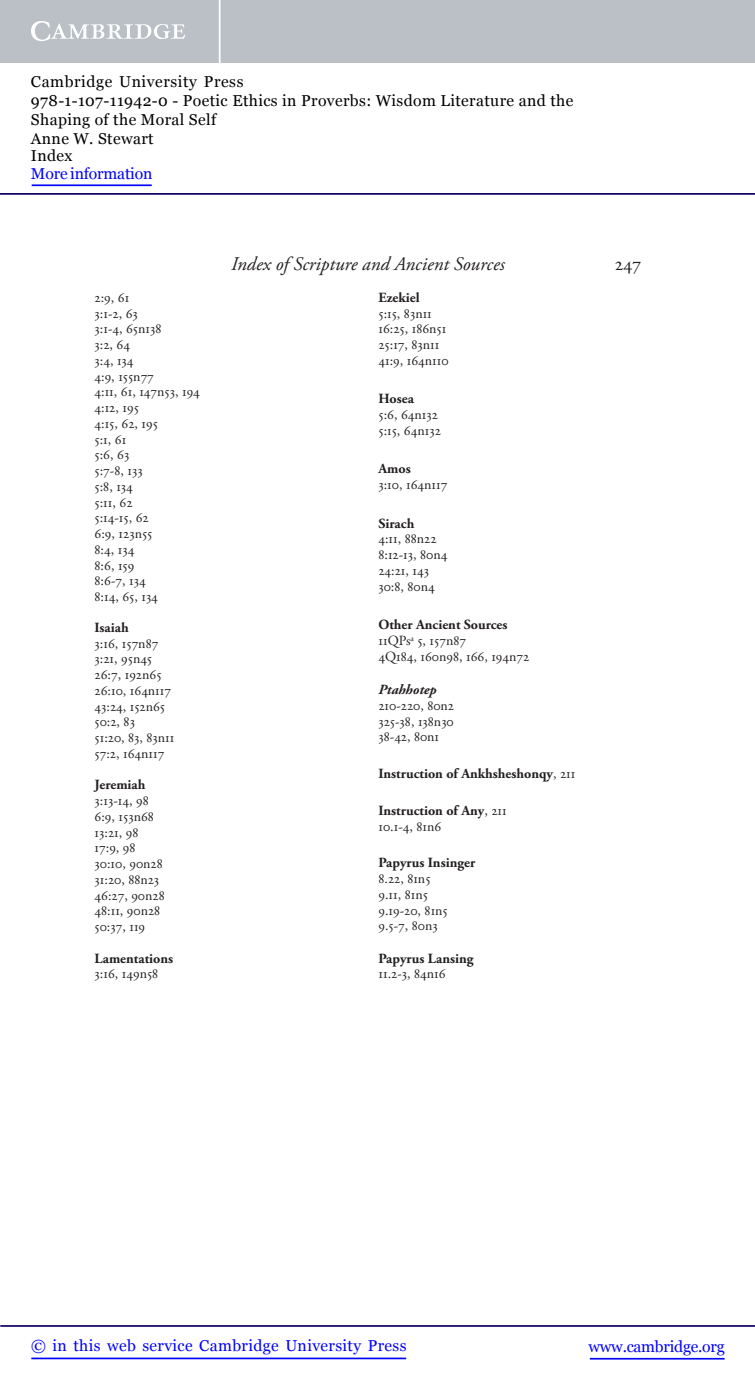
<style>
.page{position:relative;width:755px;height:1385px;background:#fff}
.page>*{position:absolute;margin:0;border:0;box-sizing:border-box;transform-origin:0 0}
.t1{font:italic 19.25px "Adobe Garamond Pro";color:#231f20}
.t2{font:19.25px "Adobe Garamond Pro";color:#231f20}
.t3{font:15.75px/18.9px "Georgia";letter-spacing:.025em;color:#000}
.t4{font:15.75px "Georgia";letter-spacing:.025em;color:#00f}
.t5{font:15.75px "Georgia";letter-spacing:-.015em;color:#00f}
.t6{font:15.75px "Georgia";letter-spacing:-.01em;color:#00f}
.t7{font:14px/15.8px "Adobe Garamond Pro";color:#231f20}
.t8{font:700 14px/15.8px "Adobe Garamond Pro";color:#231f20}
.t9{font:italic 700 14px "Adobe Garamond Pro";color:#231f20}
.s1{font-weight:700}
.s2{font-weight:400}
</style>
<div class="page">
<hr style="left:589px;top:1358px;width:135px;height:1px;background:#00f">
<hr style="left:0;top:1325px;width:754px;height:2px;background:#150666">
<hr style="left:31px;top:1357px;width:375px;height:2px;background:#00f">
<div style="left:0;top:0;width:754px;height:63px;background:#bac0c6"></div>
<svg style="left:31px;top:21px;width:154px;height:20px"></svg>
<hr style="left:219px;top:0;width:1px;height:63px;background:#fff">
<hr style="left:0;top:193px;width:754px;height:2px;background:#150666">
<hr style="left:32px;top:184px;width:120px;height:2px;background:#00f">
<p class="t3" style="left:31px;top:73px;width:543px">Cambridge University Press<br>978-1-107-11942-0 - Poetic Ethics in Proverbs: Wisdom Literature and the Shaping of the Moral Self<br>Anne W. Stewart</p>
<p class="t3" style="left:31px;top:146px;width:43px">Index</p>
<p class="t6" style="left:31px;top:164px;width:123px">More information</p>
<p class="t7" style="left:94px;top:291px;width:107px">2:9, 61<br>3:1-2, 63<br>3:1-4, 65n138<br>3:2, 64<br>3:4, 134<br>4:9, 155n77<br>4:11, 61 , 147n53 , 194<br>4:12, 195<br>4:15, 62 , 195<br>5:1, 61<br>5:6, 63<br>5:7-8, 133<br>5:8, 134<br>5:11, 62<br>5:14-15, 62<br>6:9, 123n55<br>8:4, 134<br>8:6, 159<br>8:6-7, 134<br>8:14, 65 , 134</p>
<p class="t8" style="left:94px;top:621px;width:36px">Isaiah</p>
<p class="t7" style="left:94px;top:636px;width:81px">3:16, 157n87<br>3:21, 95n45<br>26:7, 192n65<br>26:10, 164n117<br>43:24, 152n65<br>50:2, 83<br>51:20, 83 , 83n11<br>57:2, 164n117</p>
<p class="t8" style="left:94px;top:778px;width:52px">Jeremiah</p>
<p class="t7" style="left:94px;top:794px;width:71px">3:13-14, 98<br>6:9, 153n68<br>13:21, 98<br>17:9, 98<br>30:10, 90n28<br>31:20, 88n23<br>46:27, 90n28<br>48:11, 90n28<br>50:37, 119</p>
<p class="t8" style="left:94px;top:951px;width:80px">Lamentations</p>
<p class="t7" style="left:94px;top:967px;width:65px">3:16, 149n58</p>
<h1 class="t1" style="left:231px;top:257px;width:275px">Index of Scripture and Ancient Sources</h1>
<h1 class="t2" style="left:614px;top:257px;width:28px">247</h1>
<p class="t8" style="left:378px;top:291px;width:43px">Ezekiel</p>
<p class="t7" style="left:378px;top:307px;width:71px">5:15, 83n11<br>16:25, 186n51<br>25:17, 83n11<br>41:9, 164n110</p>
<p class="t8" style="left:378px;top:392px;width:37px">Hosea</p>
<p class="t7" style="left:378px;top:408px;width:64px">5:6, 64n132<br>5:15, 64n132</p>
<p class="t8" style="left:378px;top:462px;width:34px">Amos</p>
<p class="t7" style="left:378px;top:478px;width:70px">3:10 , 164n117</p>
<p class="t8" style="left:378px;top:517px;width:37px">Sirach</p>
<p class="t7" style="left:378px;top:532px;width:70px">4:11, 88n22<br>8:12-13, 80n4<br>24:21, 143<br>30:8, 80n4</p>
<p class="t7" style="left:378px;top:618px;width:152px"><span class="s1">Other Ancient Sources<br></span>11QPs <sup>a</sup> 5, 157n87<br>4Q184, 160n98 , 166 , 194n72</p>
<p class="t9" style="left:378px;top:684px;width:60px">Ptahhotep</p>
<p class="t7" style="left:378px;top:699px;width:77px;text-align:justify">210-220, 80n2<br>325-38, 138n30<br>38-42, 80n1</p>
<p class="t8" style="left:378px;top:767px;width:198px">Instruction of Ankhsheshonqy <span class="s2">, 211</span></p>
<p class="t8" style="left:378px;top:804px;width:130px">Instruction of Any <span class="s2">, 211<br>10.1-4, 81n6</span></p>
<p class="t8" style="left:378px;top:856px;width:98px">Papyrus Insinger</p>
<p class="t7" style="left:378px;top:872px;width:71px">8.22, 81n5<br>9.11, 81n5<br>9.19-20, 81n5<br>9.5-7, 80n3</p>
<p class="t8" style="left:378px;top:951px;width:96px">Papyrus Lansing</p>
<p class="t7" style="left:378px;top:967px;width:69px">11.2-3 , 84n16</p>
<p class="t4" style="left:31px;top:1336px;width:376px">© in this web service Cambridge University Press</p>
<p class="t5" style="left:588px;top:1336px;width:137px">www.cambridge.org</p>
</div>
